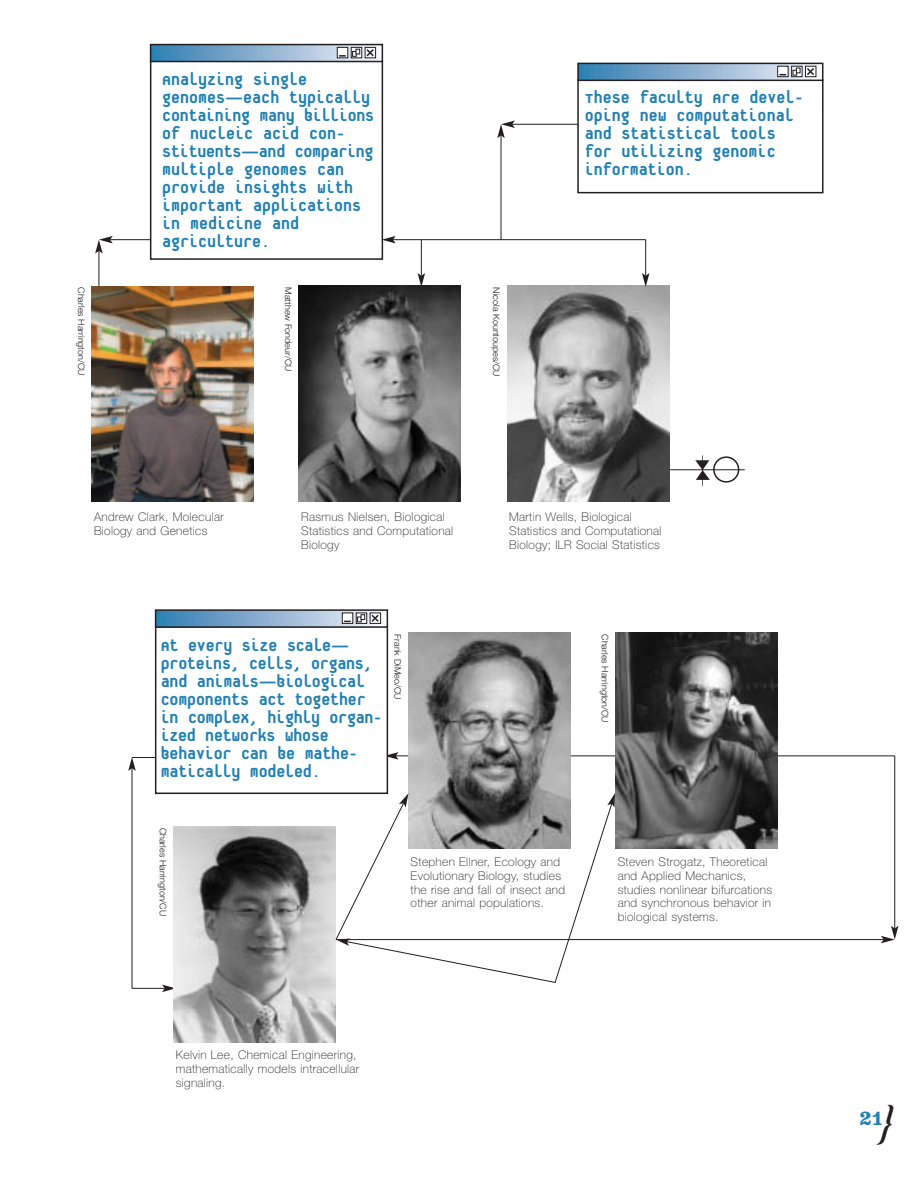
<style>
.page{position:relative;width:918px;height:1188px;background:#fff}
.page>*{position:absolute;margin:0;border:0;box-sizing:border-box;transform-origin:0 0}
.t1{font:italic 500 43.2px "Weidemann";color:#231f20}
.t2{font:800 19.5px/18px "Platelet";color:#2381b4}
.t3{font:700 17.55px "Belizio";color:#2381b4}
.t4{font:100 12px/13.8px "Helvetica Neue";letter-spacing:.03em;color:#231f20}
.t5{font:300 9px "Helvetica Neue";color:#231f20}
</style>
<div class="page">
<hr style="left:512px;top:124px;width:96px;height:1px;background:#231f20">
<hr style="left:324px;top:939px;width:559px;height:1px;background:#231f20">
<hr style="left:396px;top:756px;width:499px;height:1px;background:#231f20">
<svg style="left:388px;top:752px;width:10px;height:8px"></svg>
<hr style="left:132px;top:768px;width:1px;height:220px;background:#231f20">
<svg style="left:128px;top:757px;width:8px;height:14px"></svg>
<hr style="left:132px;top:988px;width:33px;height:1px;background:#231f20">
<svg style="left:162px;top:985px;width:12px;height:7px"></svg>
<hr style="left:132px;top:757px;width:44px;height:1px;background:#231f20">
<hr style="left:894px;top:756px;width:1px;height:172px;background:#231f20">
<svg style="left:881px;top:926px;width:17px;height:17px"></svg>
<hr style="left:664px;top:469px;width:81px;height:1px;background:#231f20">
<hr style="left:702px;top:456px;width:1px;height:30px;background:#231f20">
<svg style="left:695px;top:456px;width:44px;height:27px"></svg>
<hr style="left:99px;top:251px;width:1px;height:39px;background:#231f20">
<hr style="left:110px;top:239px;width:47px;height:1px;background:#231f20">
<svg style="left:95px;top:236px;width:18px;height:18px"></svg>
<div style="left:578px;top:80px;width:245px;height:113px;background:#fff"></div>
<div style="left:577px;top:79px;width:247px;height:114px;border:2px solid #231f20"></div>
<div style="left:577px;top:63px;width:246px;height:18px;border:2px solid #231f20"></div>
<svg style="left:578px;top:63px;width:246px;height:17px;background:#809fba"></svg>
<div style="left:156px;top:627px;width:231px;height:166px;background:#fff"></div>
<div style="left:155px;top:626px;width:233px;height:168px;border:2px solid #231f20"></div>
<div style="left:155px;top:609px;width:233px;height:19px;border:2px solid #231f20"></div>
<svg style="left:156px;top:610px;width:232px;height:17px;background:#809fb9"></svg>
<img style="left:299px;top:286px;width:162px;height:216px">
<img style="left:507px;top:286px;width:162px;height:216px">
<img style="left:92px;top:286px;width:162px;height:216px">
<div style="left:151px;top:61px;width:231px;height:198px;background:#fff"></div>
<div style="left:150px;top:60px;width:233px;height:200px;border:2px solid #231f20"></div>
<div style="left:150px;top:44px;width:233px;height:18px;border:2px solid #231f20"></div>
<svg style="left:151px;top:45px;width:232px;height:17px;background:#809fb9"></svg>
<img style="left:616px;top:633px;width:162px;height:216px">
<img style="left:174px;top:826px;width:162px;height:216px">
<img style="left:408px;top:633px;width:162px;height:160px">
<hr style="left:393px;top:239px;width:253px;height:1px;background:#231f20">
<svg style="left:382px;top:236px;width:14px;height:7px"></svg>
<hr style="left:501px;top:136px;width:1px;height:104px;background:#231f20">
<svg style="left:497px;top:121px;width:18px;height:17px"></svg>
<hr style="left:645px;top:240px;width:1px;height:36px;background:#231f20">
<svg style="left:642px;top:273px;width:7px;height:14px"></svg>
<hr style="left:421px;top:240px;width:1px;height:36px;background:#231f20">
<svg style="left:418px;top:273px;width:7px;height:14px"></svg>
<svg style="left:335px;top:793px;width:280px;height:190px"></svg>
<p class="t5" style="left:87px;top:287px;width:90px;rotate:90deg">Charles Harrington/CU</p>
<h2 class="t2" style="left:162px;top:69px;width:214px">Analyzing single genomes—each typically containing many billions of nucleic acid con&shy;stituents—and comparing multiple genomes can provide insights with important applications in medicine and agriculture.</h2>
<p class="t5" style="left:294px;top:287px;width:86px;rotate:90deg">Matthew Fondeur/CU</p>
<p class="t5" style="left:502px;top:287px;width:91px;rotate:90deg">Nicola Kountoupes/CU</p>
<h2 class="t2" style="left:585px;top:88px;width:220px">These faculty Are devel&shy;oping new computational and statistical tools for utilizing genomic information.</h2>
<p class="t4" style="left:94px;top:511px;width:131px">Andrew Clark, Molecular<br>Biology and Genetics</p>
<p class="t4" style="left:301px;top:511px;width:154px">Rasmus Nielsen, Biological<br>Statistics and Computational<br>Biology</p>
<h2 class="t2" style="left:161px;top:635px;width:223px">At every size scale— proteins, cells, organs, and animals—biological components act together in complex, highly organ&shy;ized networks whose behavior can be mathe&shy;matically modeled.</h2>
<p class="t5" style="left:403px;top:634px;width:66px;rotate:90deg">Frank DiMeo/CU</p>
<p class="t4" style="left:509px;top:511px;width:154px">Martin Wells, Biological<br>Statistics and Computational<br>Biology; ILR Social Statistics</p>
<p class="t5" style="left:610px;top:634px;width:90px;rotate:90deg">Charles Harrington/CU</p>
<p class="t5" style="left:168px;top:828px;width:90px;rotate:90deg">Charles Harrington/CU</p>
<p class="t4" style="left:411px;top:856px;width:156px">Stephen Ellner, Ecology and<br>Evolutionary Biology, studies the rise and fall of insect and other animal populations.</p>
<p class="t4" style="left:176px;top:1049px;width:185px">Kelvin Lee, Chemical Engineering, mathematically models intracellular signaling.</p>
<p class="t4" style="left:618px;top:856px;width:156px">Steven Strogatz, Theoretical and Applied Mechanics, studies nonlinear bifurcations and synchronous behavior in biological systems.</p>
<h1 class="t1" style="left:882px;top:1105px;width:13px">}</h1>
<h3 class="t3" style="left:859px;top:1108px;width:25px">21</h3>
</div>
